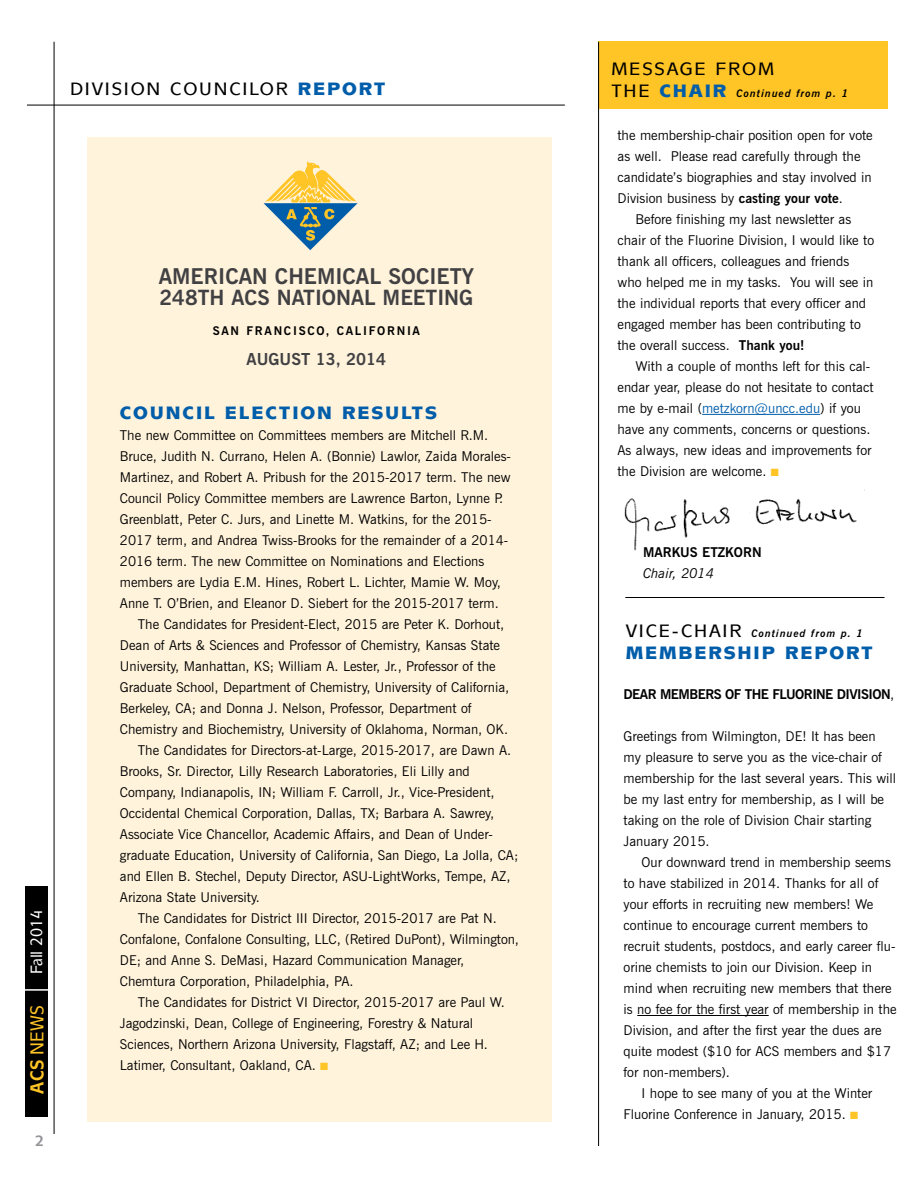
<style>
.page{position:relative;width:918px;height:1188px;background:#fff}
.page>*{position:absolute;margin:0;border:0;box-sizing:border-box;transform-origin:0 0}
.t1{font:700 21.75px "News Gothic BT";color:#414042}
.t2{font:700 21px "News Gothic BT";color:#414042}
.t3{font:500 18.75px "Mixage IT Cby BT";color:#ffc425;scale:.9 1}
.t4{font:900 18px "Mixage IT Cby BT";letter-spacing:.1em;color:#005daa}
.t5{font:500 18px "Mixage IT Cby BT";letter-spacing:.1em;color:#000}
.t6{font:700 16.5px "News Gothic BT";color:#414042}
.t7{font:500 16.5px "Mixage IT Cby BT";color:#fff;scale:.9 1}
.t8{font:700 15px "Mixage IT Cby BT";color:#939598}
.t9{font:13.5px/21px "News Gothic BT";color:#000}
.t10{font:700 13.5px "News Gothic BT";letter-spacing:-.04em;color:#000}
.t11{font:700 13.5px "News Gothic BT";color:#000}
.t12{font:italic 13.5px "News Gothic BT";color:#000}
.t13{font:700 12px "News Gothic BT";letter-spacing:.14em;color:#000}
.t14{font:italic 700 10.5px "News Gothic BT";letter-spacing:.1em;color:#000}
.s1{font-weight:700}
.s2{font-weight:900;color:#005daa}
.s3{font-family:"Mixage IT Cby BT";font-weight:500;font-style:normal;font-size:18px}
.s4{font-family:"Mixage IT Cby BT";font-weight:900;font-style:normal;font-size:18px;color:#005daa}
.s5{color:#ffc425}
.s6{color:#005daa}
.s7{font-weight:400}
</style>
<div class="page">
<div style="left:87px;top:137px;width:465px;height:985px;background:#fff3dc"></div>
<img style="left:624px;top:498px;width:233px;height:53px">
<div style="left:598px;top:42px;width:290px;height:67px;background:#ffc425"></div>
<hr style="left:27px;top:105px;width:538px;height:1px;background:#000">
<div style="left:26px;top:886px;width:22px;height:231px;background:#000"></div>
<hr style="left:20px;top:989px;width:30px;height:2px;background:#fff">
<hr style="left:54px;top:42px;width:1px;height:1092px;background:#000">
<hr style="left:598px;top:42px;width:1px;height:1104px;background:#000">
<hr style="left:637px;top:1015px;width:132px;height:1px;background:#000">
<hr style="left:702px;top:414px;width:118px;height:1px;background:#005daa">
<hr style="left:625px;top:597px;width:260px;height:1px;background:#000">
<svg style="left:264px;top:161px;width:94px;height:89px"></svg>
<p class="t7" style="left:26px;top:974px;width:74px;rotate:-90deg">Fall 2014</p>
<h3 class="t3" style="left:26px;top:1094px;width:99px;rotate:-90deg"><span class="s1">ACS</span> NEWS</h3>
<p class="t8" style="left:35px;top:1131px;width:11px">2</p>
<h3 class="t5" style="left:611px;top:58px;width:164px">MESSAGE FROM</h3>
<h3 class="t5" style="left:70px;top:77px;width:317px">DIVISION COUNCILOR <span class="s2">REPORT</span></h3>
<p class="t14" style="left:611px;top:87px;width:238px"><span class="s3">THE</span> <span class="s4">CHAIR</span> Continued from p. 1</p>
<h1 class="t1" style="left:159px;top:263px;width:317px">AMERICAN CHEMICAL SOCIETY</h1>
<h2 class="t2" style="left:160px;top:285px;width:315px">248TH ACS NATIONAL MEETING</h2>
<p class="t13" style="left:213px;top:324px;width:209px">SAN FRANCISCO, CALIFORNIA</p>
<p class="t6" style="left:247px;top:349px;width:141px">AUGUST 13, 2014</p>
<h3 class="t4" style="left:120px;top:402px;width:319px">COUNCIL ELECTION RESULTS</h3>
<p class="t9" style="left:120px;top:425px;width:370px">The new Committee on Committees members are Mitchell R.M.</p>
<p class="t9" style="left:120px;top:446px;width:393px">Bruce, Judith N. Currano, Helen A. (Bonnie) Lawlor, Zaida Morales-</p>
<p class="t9" style="left:120px;top:467px;width:392px">Martinez, and Robert A. Pribush for the 2015-2017 term. The new</p>
<p class="t9" style="left:120px;top:488px;width:385px">Council Policy Committee members are Lawrence Barton, Lynne P.</p>
<p class="t9" style="left:120px;top:509px;width:373px">Greenblatt, Peter C. Jurs, and Linette M. Watkins, for the 2015-</p>
<p class="t9" style="left:120px;top:530px;width:390px">2017 term, and Andrea Twiss-Brooks for the remainder of a 2014-</p>
<p class="t9" style="left:120px;top:551px;width:366px">2016 term. The new Committee on Nominations and Elections</p>
<p class="t9" style="left:120px;top:572px;width:382px">members are Lydia E.M. Hines, Robert L. Lichter, Mamie W. Moy,</p>
<p class="t9" style="left:120px;top:593px;width:380px">Anne T. O’Brien, and Eleanor D. Siebert for the 2015-2017 term.</p>
<p class="t9" style="left:138px;top:614px;width:368px">The Candidates for President-Elect, 2015 are Peter K. Dorhout,</p>
<p class="t9" style="left:120px;top:635px;width:382px">Dean of Arts &amp; Sciences and Professor of Chemistry, Kansas State</p>
<p class="t9" style="left:120px;top:656px;width:377px">University, Manhattan, KS; William A. Lester, Jr., Professor of the</p>
<p class="t9" style="left:120px;top:677px;width:391px">Graduate School, Department of Chemistry, University of California,</p>
<p class="t9" style="left:120px;top:698px;width:353px">Berkeley, CA; and Donna J. Nelson, Professor, Department of</p>
<p class="t9" style="left:120px;top:719px;width:390px">Chemistry and Biochemistry, University of Oklahoma, Norman, OK.</p>
<p class="t9" style="left:138px;top:740px;width:375px">The Candidates for Directors-at-Large, 2015-2017, are Dawn A.</p>
<p class="t9" style="left:120px;top:761px;width:352px">Brooks, Sr. Director, Lilly Research Laboratories, Eli Lilly and</p>
<p class="t9" style="left:120px;top:782px;width:376px">Company, Indianapolis, IN; William F. Carroll, Jr., Vice-President,</p>
<p class="t9" style="left:120px;top:803px;width:376px">Occidental Chemical Corporation, Dallas, TX; Barbara A. Sawrey,</p>
<p class="t9" style="left:120px;top:824px;width:375px">Associate Vice Chancellor, Academic Affairs, and Dean of Under-</p>
<p class="t9" style="left:120px;top:845px;width:400px">graduate Education, University of California, San Diego, La Jolla, CA;</p>
<p class="t9" style="left:120px;top:866px;width:392px">and Ellen B. Stechel, Deputy Director, ASU-LightWorks, Tempe, AZ,</p>
<p class="t9" style="left:120px;top:887px;width:142px">Arizona State University.</p>
<p class="t9" style="left:138px;top:908px;width:360px">The Candidates for District III Director, 2015-2017 are Pat N.</p>
<p class="t9" style="left:120px;top:929px;width:401px">Confalone, Confalone Consulting, LLC, (Retired DuPont), Wilmington,</p>
<p class="t9" style="left:120px;top:950px;width:346px">DE; and Anne S. DeMasi, Hazard Communication Manager,</p>
<p class="t9" style="left:120px;top:971px;width:235px">Chemtura Corporation, Philadelphia, PA.</p>
<p class="t9" style="left:138px;top:992px;width:368px">The Candidates for District VI Director, 2015-2017 are Paul W.</p>
<p class="t9" style="left:120px;top:1013px;width:355px">Jagodzinski, Dean, College of Engineering, Forestry &amp; Natural</p>
<p class="t9" style="left:120px;top:1034px;width:369px">Sciences, Northern Arizona University, Flagstaff, AZ; and Lee H.</p>
<p class="t9" style="left:120px;top:1055px;width:210px">Latimer, Consultant, Oakland, CA. <span class="s5">■</span></p>
<p class="t9" style="left:618px;top:125px;width:257px">the membership-chair position open for vote</p>
<p class="t9" style="left:618px;top:146px;width:245px">as well. Please read carefully through the</p>
<p class="t9" style="left:618px;top:167px;width:256px">candidate’s biographies and stay involved in</p>
<p class="t9" style="left:618px;top:188px;width:227px">Division business by <span class="s1">casting your vote</span>.</p>
<p class="t9" style="left:636px;top:209px;width:217px">Before finishing my last newsletter as</p>
<p class="t9" style="left:618px;top:230px;width:258px">chair of the Fluorine Division, I would like to</p>
<p class="t9" style="left:618px;top:251px;width:233px">thank all officers, colleagues and friends</p>
<p class="t9" style="left:618px;top:272px;width:258px">who helped me in my tasks. You will see in</p>
<p class="t9" style="left:618px;top:293px;width:250px">the individual reports that every officer and</p>
<p class="t9" style="left:618px;top:314px;width:245px">engaged member has been contributing to</p>
<p class="t9" style="left:618px;top:335px;width:189px">the overall success. <span class="s1">Thank you!</span></p>
<p class="t9" style="left:636px;top:356px;width:236px">With a couple of months left for this cal-</p>
<p class="t9" style="left:618px;top:377px;width:257px">endar year, please do not hesitate to contact</p>
<p class="t9" style="left:618px;top:398px;width:245px">me by e-mail (<span class="s6">metzkorn@uncc.edu</span>) if you</p>
<p class="t9" style="left:618px;top:419px;width:254px">have any comments, concerns or questions.</p>
<p class="t9" style="left:618px;top:440px;width:255px">As always, new ideas and improvements for</p>
<p class="t9" style="left:618px;top:461px;width:163px">the Division are welcome. <span class="s5">■</span></p>
<p class="t11" style="left:643px;top:544px;width:120px">MARKUS ETZKORN</p>
<p class="t12" style="left:643px;top:565px;width:72px">Chair, 2014</p>
<p class="t14" style="left:626px;top:627px;width:239px"><span class="s3">VICE-CHAIR</span> Continued from p. 1</p>
<h3 class="t4" style="left:626px;top:642px;width:249px">MEMBERSHIP REPORT</h3>
<p class="t10" style="left:624px;top:686px;width:272px">DEAR MEMBERS OF THE FLUORINE DIVISION<span class="s7">,</span></p>
<p class="t9" style="left:624px;top:726px;width:274px">Greetings from Wilmington, DE! It has been my pleasure to serve you as the vice-chair of membership for the last several years. This will be my last entry for membership, as I will be taking on the role of Division Chair starting January 2015.</p>
<p class="t9" style="left:642px;top:852px;width:251px">Our downward trend in membership seems</p>
<p class="t9" style="left:624px;top:873px;width:256px">to have stabilized in 2014. Thanks for all of</p>
<p class="t9" style="left:624px;top:894px;width:251px">your efforts in recruiting new members! We</p>
<p class="t9" style="left:624px;top:915px;width:246px">continue to encourage current members to</p>
<p class="t9" style="left:624px;top:936px;width:274px">recruit students, postdocs, and early career flu-</p>
<p class="t9" style="left:624px;top:957px;width:250px">orine chemists to join our Division. Keep in</p>
<p class="t9" style="left:624px;top:978px;width:270px">mind when recruiting new members that there</p>
<p class="t9" style="left:624px;top:999px;width:275px">is no fee for the first year of membership in the</p>
<p class="t9" style="left:624px;top:1020px;width:259px">Division, and after the first year the dues are</p>
<p class="t9" style="left:624px;top:1041px;width:269px">quite modest ($10 for ACS members and $17</p>
<p class="t9" style="left:624px;top:1062px;width:108px">for non-members).</p>
<p class="t9" style="left:642px;top:1083px;width:232px">I hope to see many of you at the Winter</p>
<p class="t9" style="left:624px;top:1104px;width:236px">Fluorine Conference in January, 2015. <span class="s5">■</span></p>
</div>
